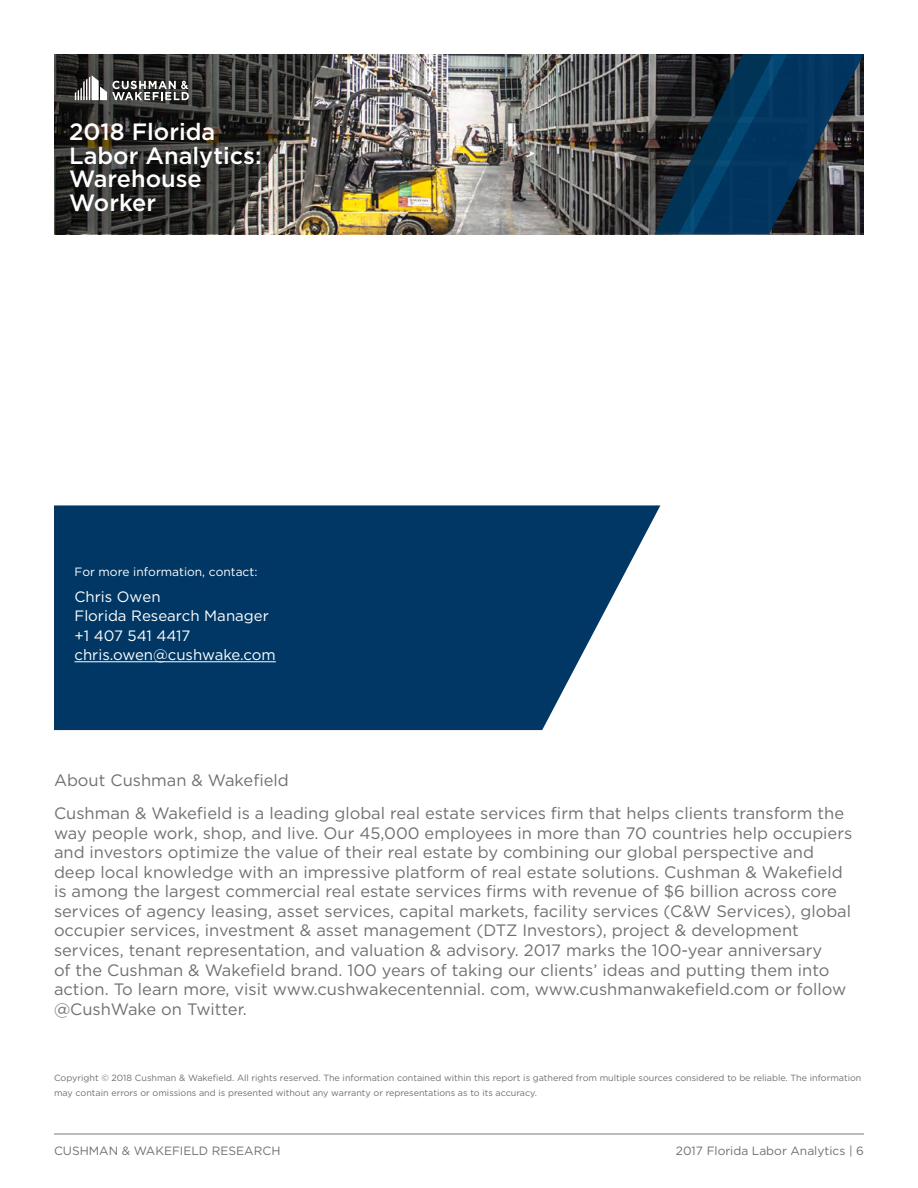
<style>
.page{position:relative;width:918px;height:1188px;background:#fff}
.page>*{position:absolute;margin:0;border:0;box-sizing:border-box;transform-origin:0 0}
.t1{font:500 23.55px/23.5px "Gotham";color:#fff}
.t2{font:16.5px/19.5px "Gotham";color:#6e7171}
.t3{font:15px/19.5px "Gotham";color:#fff}
.t4{font:12px "Gotham";color:#6e7171}
.t5{font:12px "Gotham";color:#fff}
.t6{font:9px/15px "Gotham";color:#6e7171}
</style>
<div class="page">
<hr style="left:54px;top:1133px;width:810px;height:2px;background:#a5a7aa">
<img style="left:328px;top:54px;width:267px;height:180px">
<svg style="left:595px;top:54px;width:269px;height:180px;background:#213749"></svg>
<svg style="left:54px;top:54px;width:274px;height:180px;background:#3b3935"></svg>
<svg style="left:75px;top:75px;width:114px;height:25px"></svg>
<svg style="left:54px;top:505px;width:606px;height:225px;background:#194a73"></svg>
<hr style="left:75px;top:661px;width:201px;height:1px;background:#fff">
<h1 class="t1" style="left:69px;top:120px;width:194px">2018 Florida<br>Labor Analytics:<br>Warehouse<br>Worker</h1>
<p class="t5" style="left:75px;top:564px;width:184px">For more information, contact:</p>
<p class="t3" style="left:75px;top:586px;width:203px">Chris Owen<br>Florida Research Manager +1 407 541 4417 chris.owen@cushwake.com</p>
<p class="t2" style="left:54px;top:764px;width:792px;line-height:33px">About Cushman &amp; Wakefield<br>Cushman &amp; Wakefield is a leading global real estate services firm that helps clients transform the</p>
<p class="t2" style="left:54px;top:823px;width:800px">way people work, shop, and live. Our 45,000 employees in more than 70 countries help occupiers and investors optimize the value of their real estate by combining our global perspective and deep local knowledge with an impressive platform of real estate solutions. Cushman &amp; Wakefield is among the largest commercial real estate services firms with revenue of $6 billion across core services of agency leasing, asset services, capital markets, facility services (C&amp;W Services), global occupier services, investment &amp; asset management (DTZ Investors), project &amp; development services, tenant representation, and valuation &amp; advisory. 2017 marks the 100-year anniversary<br>of the Cushman &amp; Wakefield brand. 100 years of taking our clients’ ideas and putting them into action. To learn more, visit www.cushwakecentennial. com, www.cushmanwakefield.com or follow @CushWake on Twitter.</p>
<p class="t6" style="left:54px;top:1070px;width:809px">Copyright © 2018 Cushman &amp; Wakefield. All rights reserved. The information contained within this report is gathered from multiple sources considered to be reliable. The information may contain errors or omissions and is presented without any warranty or representations as to its accuracy.</p>
<p class="t4" style="left:54px;top:1144px;width:228px">CUSHMAN &amp; WAKEFIELD RESEARCH</p>
<p class="t4" style="left:676px;top:1144px;width:190px">2017 Florida Labor Analytics | 6</p>
</div>
